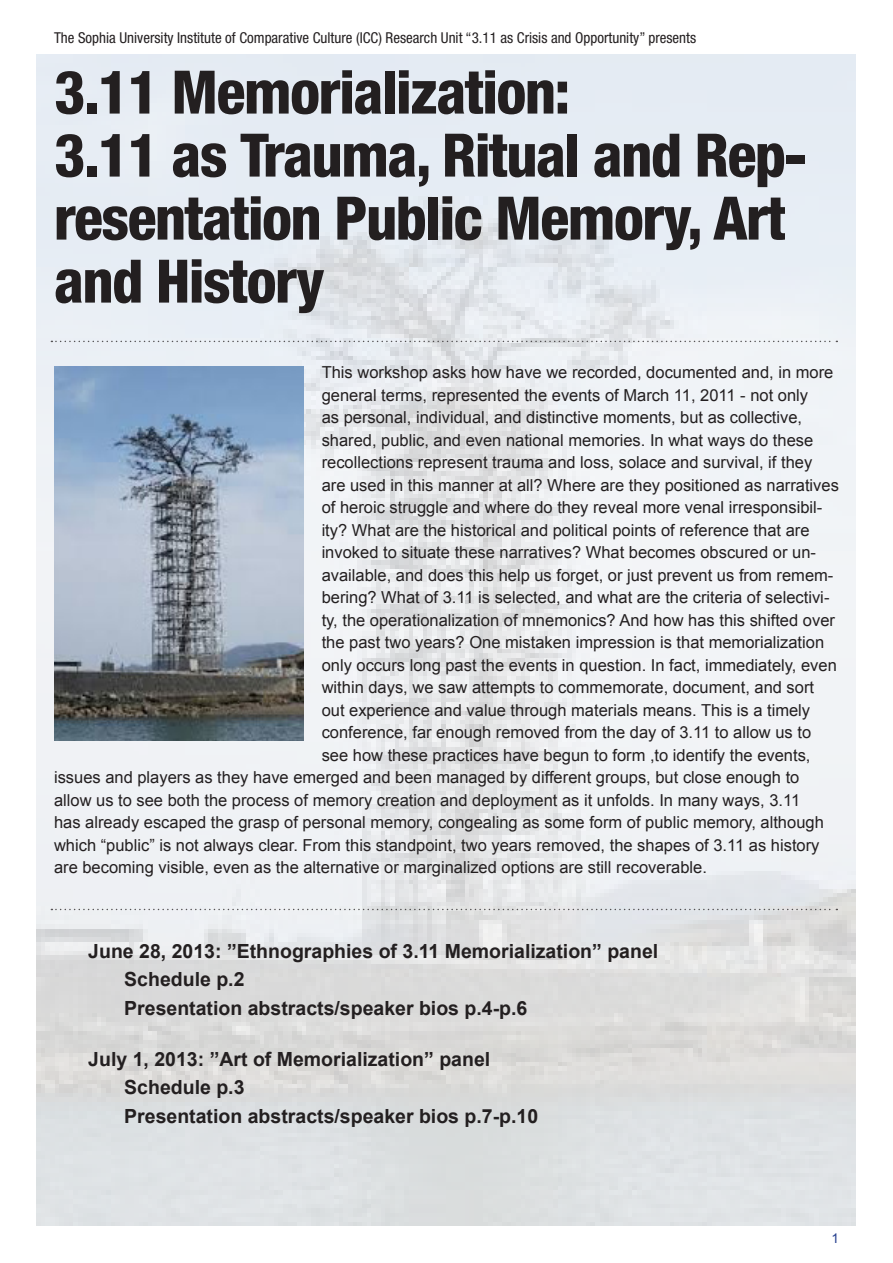
<style>
.page{position:relative;width:893px;height:1263px;background:#fff}
.page>*{position:absolute;margin:0;border:0;box-sizing:border-box;transform-origin:0 0}
.t1{font:800 condensed 60px/63px "Helvetica Neue LT Std";letter-spacing:-.025em;color:#231f20}
.Paragraph_Style_3{font:700 19.5px "Arial";color:#231f20}
.Paragraph_Style_2{font:700 19.5px "Arial";color:#231f20}
.text{font:16.5px "Arial";color:#231f20}
.t2{font:condensed 15px "Helvetica Neue LT Std";color:#231f20}
.t3{font:13.5px "Arial";color:#253f8e}
</style>
<div class="page">
<img style="left:36px;top:54px;width:819px;height:1171px">
<img style="left:54px;top:366px;width:250px;height:375px">
<svg style="left:51px;top:909px;width:786px;height:1px"></svg>
<svg style="left:51px;top:341px;width:786px;height:1px"></svg>
<p class="t2" style="left:54px;top:29px;width:644px">The Sophia University Institute of Comparative Culture (ICC) Research Unit “3.11 as Crisis and Opportunity” presents</p>
<p class="t1" style="left:54px;top:60px;width:518px">3.11 Memorialization:</p>
<p class="t1" style="left:54px;top:123px;width:754px">3.11 as Trauma, Ritual and Rep&shy;resentation Public Memory, Art and History</p>
<p class="text" style="left:322px;top:362px;width:513px">This workshop asks how have we recorded, documented and, in more</p>
<p class="text" style="left:322px;top:384px;width:488px">general terms, represented the events of March 11, 2011 - not only</p>
<p class="text" style="left:322px;top:407px;width:482px">as personal, individual, and distinctive moments, but as collective,</p>
<p class="text" style="left:322px;top:429px;width:493px">shared, public, and even national memories. In what ways do these</p>
<p class="text" style="left:322px;top:452px;width:492px">recollections represent trauma and loss, solace and survival, if they</p>
<p class="text" style="left:322px;top:474px;width:519px">are used in this manner at all? Where are they positioned as narratives</p>
<p class="text" style="left:322px;top:497px;width:502px">of heroic struggle and where do they reveal more venal irresponsibil-</p>
<p class="text" style="left:322px;top:519px;width:489px">ity? What are the historical and political points of reference that are</p>
<p class="text" style="left:322px;top:542px;width:496px">invoked to situate these narratives? What becomes obscured or un-</p>
<p class="text" style="left:322px;top:564px;width:513px">available, and does this help us forget, or just prevent us from remem-</p>
<p class="text" style="left:322px;top:587px;width:509px">bering? What of 3.11 is selected, and what are the criteria of selectivi-</p>
<p class="text" style="left:322px;top:609px;width:515px">ty, the operationalization of mnemonics? And how has this shifted over</p>
<p class="text" style="left:322px;top:632px;width:504px">the past two years? One mistaken impression is that memorialization</p>
<p class="text" style="left:322px;top:654px;width:517px">only occurs long past the events in question. In fact, immediately, even</p>
<p class="text" style="left:322px;top:677px;width:494px">within days, we saw attempts to commemorate, document, and sort</p>
<p class="text" style="left:322px;top:699px;width:490px">out experience and value through materials means. This is a timely</p>
<p class="text" style="left:322px;top:722px;width:491px">conference, far enough removed from the day of 3.11 to allow us to</p>
<p class="text" style="left:322px;top:744px;width:490px">see how these practices have begun to form ,to identify the events,</p>
<p class="text" style="left:54px;top:767px;width:747px">issues and players as they have emerged and been managed by different groups, but close enough to</p>
<p class="text" style="left:54px;top:789px;width:748px">allow us to see both the process of memory creation and deployment as it unfolds. In many ways, 3.11</p>
<p class="text" style="left:54px;top:812px;width:771px">has already escaped the grasp of personal memory, congealing as some form of public memory, although</p>
<p class="text" style="left:54px;top:834px;width:767px">which “public” is not always clear. From this standpoint, two years removed, the shapes of 3.11 as history</p>
<p class="text" style="left:54px;top:857px;width:654px">are becoming visible, even as the alternative or marginalized options are still recoverable.</p>
<p class="Paragraph_Style_2" style="left:88px;top:938px;width:572px">June 28, 2013: ”Ethnographies of 3.11 Memorialization” panel</p>
<p class="Paragraph_Style_3" style="left:124px;top:966px;width:122px">Schedule p.2</p>
<p class="Paragraph_Style_3" style="left:124px;top:995px;width:405px">Presentation abstracts/speaker bios p.4-p.6</p>
<p class="Paragraph_Style_2" style="left:88px;top:1046px;width:404px">July 1, 2013: ”Art of Memorialization” panel</p>
<p class="Paragraph_Style_3" style="left:124px;top:1074px;width:122px">Schedule p.3</p>
<p class="Paragraph_Style_3" style="left:124px;top:1103px;width:415px">Presentation abstracts/speaker bios p.7-p.10</p>
<p class="t3" style="left:831px;top:1229px;width:9px">1</p>
</div>
